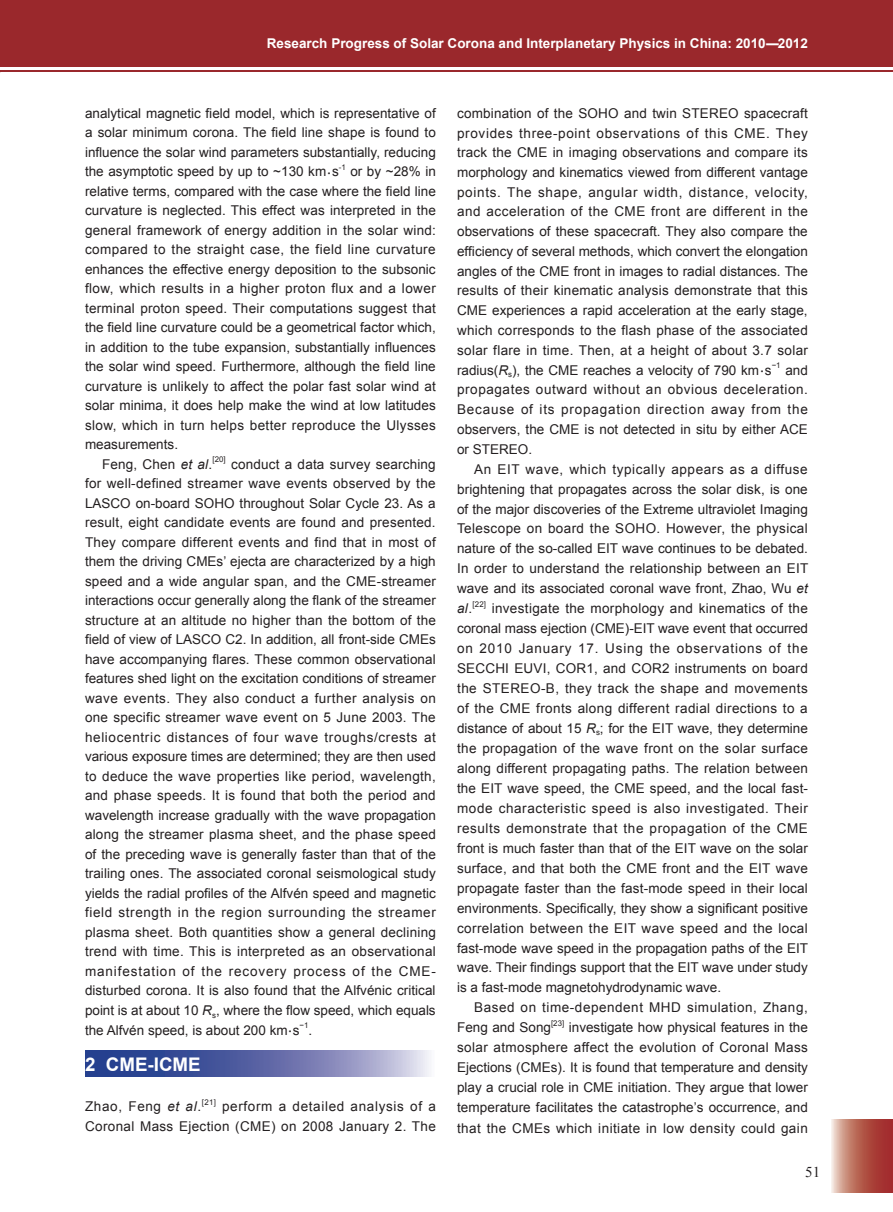
<style>
.page{position:relative;width:893px;height:1212px;background:#fff}
.page>*{position:absolute;margin:0;border:0;box-sizing:border-box;transform-origin:0 0}
.t1{font:700 18.75px "Arial";color:#fff}
.t2{font:15px "Times New Roman";color:#231f20}
.t3{font:13.5px/19.5px "Arial";letter-spacing:.005em;color:#231f20;text-align:justify}
.t4{font:13.5px/19.5px "Arial";letter-spacing:.025em;color:#231f20;text-align:right}
.t5{font:13.5px "Arial";letter-spacing:.03em;color:#231f20}
.t6{font:700 13.5px "Arial";color:#fff}
.t7{font:13.5px/20px "Arial";letter-spacing:.04em;color:#231f20}
.t8{font:13.5px "Arial";letter-spacing:.05em;color:#231f20}
.t9{font:7.8px "Arial";letter-spacing:.02em;color:#231f20}
.s1{font-size:7.5px}
.s2{font-style:italic}
</style>
<div class="page">
<div style="left:0;top:0;width:893px;height:67px;background:#9a282c"></div>
<hr style="left:0;top:70px;width:893px;height:2px;background:#9a282c">
<svg style="left:831px;top:1119px;width:62px;height:73px;background:#bb695e"></svg>
<svg style="left:85px;top:1051px;width:344px;height:25px;background:#6672ad"></svg>
<p class="t6" style="left:267px;top:34px;width:543px">Research Progress of Solar Corona and Interplanetary Physics in China: 2010―2012</p>
<p class="t3" style="left:85px;top:104px;width:352px">analytical magnetic field model, which is representative of a solar minimum corona. The field line shape is found to influence the solar wind parameters substantially, reducing the asymptotic speed by up to ~130 km <span class="s1">•</span> s</p>
<p class="t9" style="left:339px;top:162px;width:8px">-1</p>
<p class="t3" style="left:350px;top:162px;width:87px">or by ~28% in</p>
<p class="t3" style="left:85px;top:182px;width:352px">relative terms, compared with the case where the field line</p>
<p class="t3" style="left:85px;top:201px;width:352px">curvature is neglected. This effect was interpreted in the</p>
<p class="t3" style="left:85px;top:221px;width:352px">general framework of energy addition in the solar wind:</p>
<p class="t5" style="left:85px;top:241px;width:352px">compared to the straight case, the field line curvature</p>
<p class="t3" style="left:85px;top:260px;width:352px">enhances the effective energy deposition to the subsonic</p>
<p class="t5" style="left:85px;top:280px;width:352px">flow, which results in a higher proton flux and a lower</p>
<p class="t3" style="left:85px;top:298px;width:352px">terminal proton speed. Their computations suggest that</p>
<p class="t3" style="left:85px;top:318px;width:352px">the field line curvature could be a geometrical factor which,</p>
<p class="t3" style="left:85px;top:337px;width:352px">in addition to the tube expansion, substantially influences</p>
<p class="t3" style="left:85px;top:357px;width:352px">the solar wind speed. Furthermore, although the field line</p>
<p class="t3" style="left:85px;top:376px;width:352px">curvature is unlikely to affect the polar fast solar wind at</p>
<p class="t3" style="left:85px;top:396px;width:352px">solar minima, it does help make the wind at low latitudes</p>
<p class="t4" style="left:85px;top:415px;width:352px">slow, which in turn helps better reproduce the Ulysses</p>
<p class="t3" style="left:85px;top:435px;width:95px">measurements.</p>
<p class="t3" style="left:102px;top:454px;width:112px">Feng, Chen <span class="s2">et al</span>.</p>
<p class="t9" style="left:212px;top:455px;width:15px">[20]</p>
<p class="t3" style="left:85px;top:455px;width:352px;text-indent:146px">conduct a data survey searching for well-defined streamer wave events observed by the LASCO on-board SOHO throughout Solar Cycle 23. As a result, eight candidate events are found and presented.<br>They compare different events and find that in most of them the driving CMEs’ ejecta are characterized by a high speed and a wide angular span, and the CME-streamer interactions occur generally along the flank of the streamer structure at an altitude no higher than the bottom of the field of view of LASCO C2. In addition, all front-side CMEs have accompanying flares. These common observational features shed light on the excitation conditions of streamer wave events. They also conduct a further analysis on one specific streamer wave event on 5 June 2003. The heliocentric distances of four wave troughs/crests at various exposure times are determined; they are then used to deduce the wave properties like period, wavelength, and phase speeds. It is found that both the period and wavelength increase gradually with the wave propagation along the streamer plasma sheet, and the phase speed of the preceding wave is generally faster than that of the trailing ones. The associated coronal seismological study yields the radial profiles of the Alfvén speed and magnetic field strength in the region surrounding the streamer plasma sheet. Both quantities show a general declining trend with time. This is interpreted as an observational manifestation of the recovery process of the CME&shy;disturbed corona. It is also found that the Alfvénic critical point is at about 10 <span class="s2">R</span><sub>s</sub>, where the flow speed, which equals the Alfvén speed, is about 200 km <span class="s1">•</span> s</p>
<p class="t9" style="left:300px;top:1020px;width:10px">−1</p>
<p class="t3" style="left:309px;top:1020px;width:5px">.</p>
<h1 class="t1" style="left:85px;top:1051px;width:117px">2 CME-ICME</h1>
<p class="t8" style="left:85px;top:1097px;width:118px">Zhao, Feng <span class="s2">et al</span>.</p>
<p class="t9" style="left:202px;top:1097px;width:16px">[21]</p>
<p class="t4" style="left:85px;top:1097px;width:352px">perform a detailed analysis of a<br>Coronal Mass Ejection (CME) on 2008 January 2. The</p>
<p class="t3" style="left:457px;top:103px;width:352px">combination of the SOHO and twin STEREO spacecraft provides three-point observations of this CME. They track the CME in imaging observations and compare its morphology and kinematics viewed from different vantage points. The shape, angular width, distance, velocity, and acceleration of the CME front are different in the observations of these spacecraft. They also compare the efficiency of several methods, which convert the elongation angles of the CME front in images to radial distances. The results of their kinematic analysis demonstrate that this CME experiences a rapid acceleration at the early stage, which corresponds to the flash phase of the associated solar flare in time. Then, at a height of about 3.7 solar radius(<span class="s2">R</span><sub>s</sub>), the CME reaches a velocity of 790 km <span class="s1">•</span> s</p>
<p class="t9" style="left:772px;top:360px;width:10px">−1</p>
<p class="t3" style="left:457px;top:360px;width:352px;text-indent:328px">and propagates outward without an obvious deceleration.<br>Because of its propagation direction away from the observers, the CME is not detected in situ by either ACE or STEREO.</p>
<p class="t3" style="left:457px;top:459px;width:353px;line-height:20px;text-indent:17px">An EIT wave, which typically appears as a diffuse brightening that propagates across the solar disk, is one of the major discoveries of the Extreme ultraviolet Imaging Telescope on board the SOHO. However, the physical nature of the so-called EIT wave continues to be debated.<br>In order to understand the relationship between an EIT wave and its associated coronal wave front, Zhao, Wu <span class="s2">et al</span>.</p>
<p class="t9" style="left:472px;top:599px;width:15px">[22]</p>
<p class="t3" style="left:457px;top:599px;width:353px;line-height:20px;text-indent:35px">investigate the morphology and kinematics of the coronal mass ejection (CME)-EIT wave event that occurred on 2010 January 17. Using the observations of the SECCHI EUVI, COR1, and COR2 instruments on board the STEREO-B, they track the shape and movements of the CME fronts along different radial directions to a distance of about 15 <span class="s2">R</span><sub>s</sub>; for the EIT wave, they determine the propagation of the wave front on the solar surface along different propagating paths. The relation between the EIT wave speed, the CME speed, and the local fast&shy;mode characteristic speed is also investigated. Their results demonstrate that the propagation of the CME front is much faster than that of the EIT wave on the solar surface, and that both the CME front and the EIT wave propagate faster than the fast-mode speed in their local environments. Specifically, they show a significant positive correlation between the EIT wave speed and the local fast-mode wave speed in the propagation paths of the EIT wave. Their findings support that the EIT wave under study is a fast-mode magnetohydrodynamic wave.</p>
<p class="t7" style="left:457px;top:998px;width:352px;text-indent:17px">Based on time-dependent MHD simulation, Zhang,<br>Feng and Song</p>
<p class="t9" style="left:551px;top:1018px;width:15px">[23]</p>
<p class="t3" style="left:457px;top:1017px;width:352px;line-height:20.1px;text-indent:112px">investigate how physical features in the solar atmosphere affect the evolution of Coronal Mass Ejections (CMEs). It is found that temperature and density play a crucial role in CME initiation. They argue that lower temperature facilitates the catastrophe’s occurrence, and that the CMEs which initiate in low density could gain</p>
<p class="t2" style="left:805px;top:1162px;width:16px">51</p>
</div>
